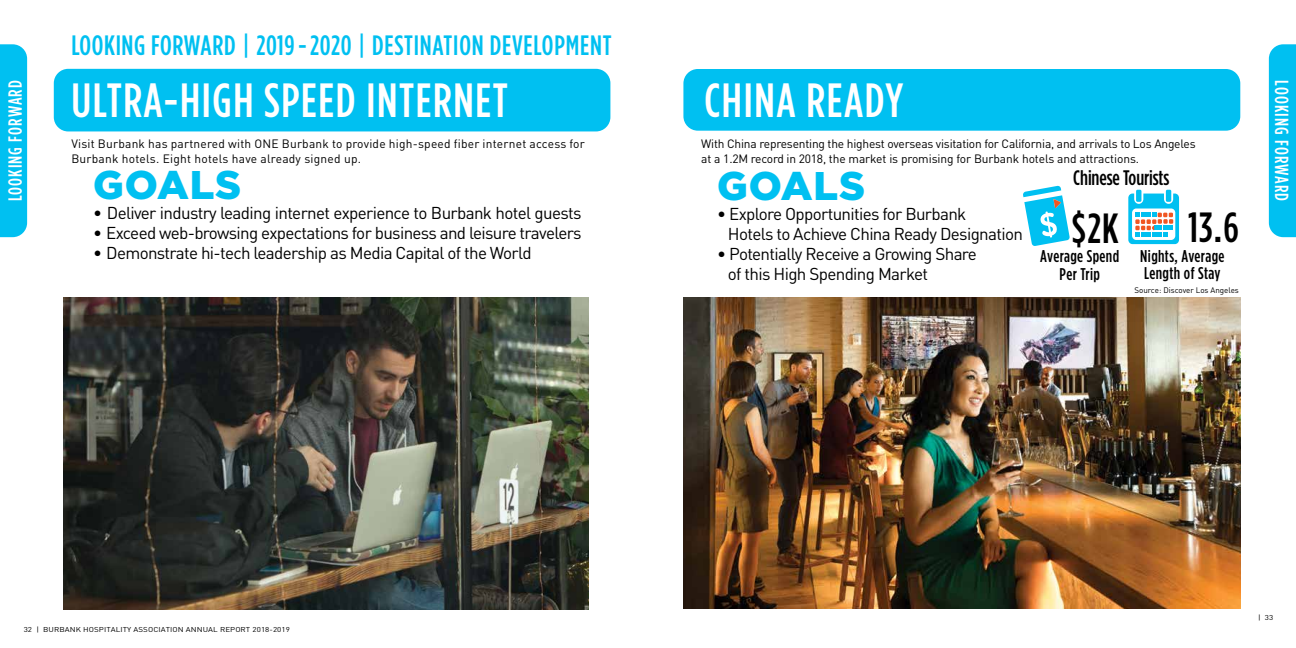
<style>
.page{position:relative;width:1296px;height:648px;background:#fff}
.page>*{position:absolute;margin:0;border:0;box-sizing:border-box;transform-origin:0 0}
.t1{font:500 condensed 48px "Gotham HTF";letter-spacing:.03em;color:#fff}
.t2{font:500 condensed 42.2px "Gotham HTF";color:#000}
.t3{font:900 40px "Gotham HTF";letter-spacing:.02em;color:#00c0f1}
.t4{font:500 condensed 28px "Gotham HTF";letter-spacing:.02em;color:#00c0f1}
.t5{font:500 condensed 21px "Gotham HTF";letter-spacing:-.005em;color:#000}
.t6{font:500 condensed 19px "Gotham HTF";letter-spacing:.055em;color:#fff}
.t7{font:17px/20px "DIN";letter-spacing:-.04em;color:#000}
.t8{font:500 condensed 17px/17.7px "Gotham HTF";letter-spacing:.025em;color:#000;text-align:center}
.t9{font:12px/15px "DIN";letter-spacing:-.01em;color:#000}
.t10{font:12px/15px "DIN";letter-spacing:.02em;color:#000}
.t11{font:8px "DIN";color:#000}
.t12{font:7px "DIN";letter-spacing:.01em;color:#000;scale:1.14 1}
</style>
<div class="page">
<div style="left:54px;top:69px;width:556px;height:62px;background:#00c0f1;border-radius:14px"></div>
<div style="left:683px;top:69px;width:557px;height:62px;background:#00c0f1;border-radius:14px"></div>
<svg style="left:1128px;top:190px;width:51px;height:54px"></svg>
<svg style="left:1023px;top:186px;width:47px;height:60px"></svg>
<img style="left:683px;top:297px;width:557px;height:311px">
<img style="left:63px;top:297px;width:525px;height:312px">
<div style="left:0;top:44px;width:27px;height:193px;background:#00c0f1"></div>
<div style="left:1269px;top:44px;width:27px;height:193px;background:#00c0f1"></div>
<h3 class="t4" style="left:71px;top:29px;width:542px">LOOKING FORWARD | 2019 - 2020 | DESTINATION DEVELOPMENT</h3>
<p class="t6" style="left:5px;top:201px;width:123px;rotate:-90deg">LOOKING FORWARD</p>
<p class="t6" style="left:1292px;top:80px;width:122px;rotate:90deg">LOOKING FORWARD</p>
<h1 class="t1" style="left:71px;top:74px;width:438px">ULTRA-HIGH SPEED INTERNET</h1>
<p class="t10" style="left:71px;top:136px;width:515px">Visit Burbank has partnered with ONE Burbank to provide high-speed fiber internet access for<br>Burbank hotels. Eight hotels have already signed up.</p>
<h1 class="t1" style="left:704px;top:74px;width:200px">CHINA READY</h1>
<p class="t9" style="left:701px;top:136px;width:496px">With China representing the highest overseas visitation for California, and arrivals to Los Angeles at a 1.2M record in 2018, the market is promising for Burbank hotels and attractions.</p>
<h3 class="t3" style="left:717px;top:163px;width:149px">GOALS</h3>
<p class="t7" style="left:728px;top:203px;width:297px;text-indent:-11px">• Explore Opportunities for Burbank<br>Hotels to Achieve China Ready Designation</p>
<p class="t7" style="left:728px;top:243px;width:250px;text-indent:-11px">• Potentially Receive a Growing Share of this High Spending Market</p>
<p class="t5" style="left:1073px;top:166px;width:98px">Chinese Tourists</p>
<h3 class="t3" style="left:93px;top:162px;width:149px">GOALS</h3>
<p class="t7" style="left:93px;top:203px;width:490px">• Deliver industry leading internet experience to Burbank hotel guests</p>
<p class="t7" style="left:93px;top:223px;width:490px">• Exceed web-browsing expectations for business and leisure travelers</p>
<p class="t7" style="left:93px;top:243px;width:440px">• Demonstrate hi-tech leadership as Media Capital of the World</p>
<h2 class="t2" style="left:1072px;top:205px;width:49px">$2K</h2>
<p class="t8" style="left:1040px;top:247px;width:81px">Average Spend<br>Per Trip</p>
<h2 class="t2" style="left:1188px;top:204px;width:52px">13.6</h2>
<p class="t8" style="left:1140px;top:247px;width:86px;text-align:left">Nights, Average<br>Length of Stay</p>
<p class="t12" style="left:24px;top:625px;width:235px">32 | BURBANK HOSPITALITY ASSOCIATION ANNUAL REPORT 2018-2019</p>
<p class="t11" style="left:1134px;top:285px;width:106px">Source: Discover Los Angeles</p>
<p class="t12" style="left:1258px;top:613px;width:15px">| 33</p>
</div>
